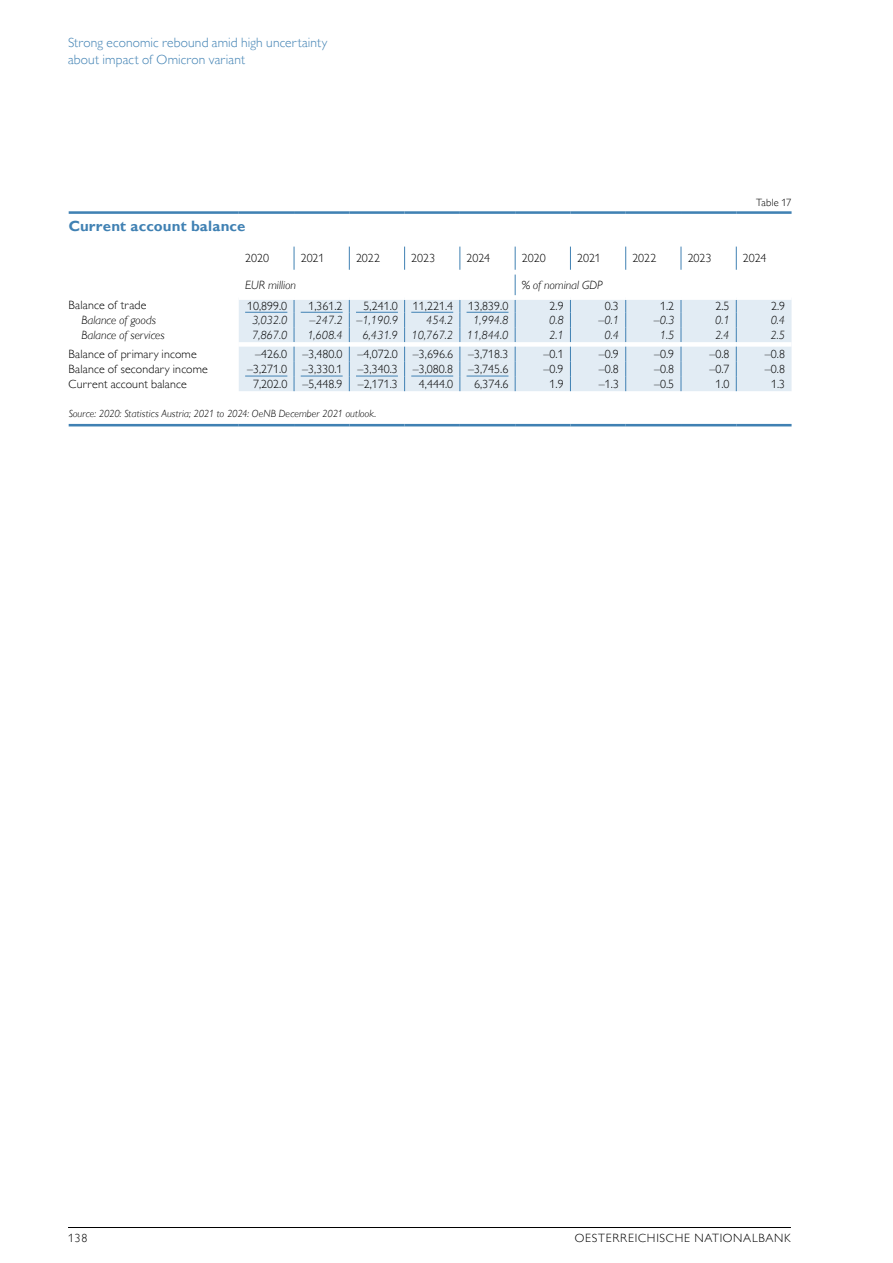
<style>
.page{position:relative;width:893px;height:1263px;background:#fff}
.page>*{position:absolute;margin:0;border:0;box-sizing:border-box;transform-origin:0 0}
.t1{font:700 15px "Gill Sans MT Pro";letter-spacing:.01em;color:#4081b3}
.t2{font:300 13.5px/16.5px "Gill Sans MT Pro";letter-spacing:.01em;color:#4081b3}
.t3{font:300 12px "Gill Sans MT Pro";letter-spacing:.01em;color:#000}
.t4{font:italic 300 12px "Gill Sans MT Pro";color:#000}
.t5{font:300 12px "Gill Sans MT Pro";letter-spacing:.06em;color:#000}
.t6{font:italic 300 10.5px "Gill Sans MT Pro";letter-spacing:.01em;color:#000}
.t7{font:300 10.5px "Gill Sans MT Pro";letter-spacing:.02em;color:#000}
</style>
<div class="page">
<hr style="left:68px;top:1227px;width:723px;height:1px;background:#000">
<div style="left:239px;top:300px;width:553px;height:91px;background:#e2ecf4"></div>
<hr style="left:69px;top:211px;width:170px;height:3px;background:#4081b3">
<hr style="left:239px;top:211px;width:55px;height:3px;background:#4081b3">
<hr style="left:294px;top:211px;width:55px;height:3px;background:#4081b3">
<hr style="left:349px;top:211px;width:56px;height:3px;background:#4081b3">
<hr style="left:405px;top:211px;width:55px;height:3px;background:#4081b3">
<hr style="left:460px;top:211px;width:55px;height:3px;background:#4081b3">
<hr style="left:515px;top:211px;width:55px;height:3px;background:#4081b3">
<hr style="left:570px;top:211px;width:56px;height:3px;background:#4081b3">
<hr style="left:626px;top:211px;width:55px;height:3px;background:#4081b3">
<hr style="left:681px;top:211px;width:55px;height:3px;background:#4081b3">
<hr style="left:736px;top:211px;width:56px;height:3px;background:#4081b3">
<svg style="left:294px;top:247px;width:1px;height:23px"></svg>
<svg style="left:349px;top:247px;width:1px;height:23px"></svg>
<svg style="left:404px;top:247px;width:1px;height:23px"></svg>
<svg style="left:460px;top:247px;width:1px;height:23px"></svg>
<svg style="left:570px;top:247px;width:1px;height:23px"></svg>
<svg style="left:625px;top:247px;width:1px;height:23px"></svg>
<svg style="left:681px;top:247px;width:1px;height:23px"></svg>
<svg style="left:736px;top:247px;width:1px;height:23px"></svg>
<div style="left:239px;top:342px;width:55px;height:5px;background:#fff"></div>
<div style="left:294px;top:342px;width:55px;height:5px;background:#fff"></div>
<div style="left:349px;top:342px;width:56px;height:5px;background:#fff"></div>
<div style="left:405px;top:342px;width:55px;height:5px;background:#fff"></div>
<div style="left:460px;top:342px;width:55px;height:5px;background:#fff"></div>
<div style="left:515px;top:342px;width:55px;height:5px;background:#fff"></div>
<div style="left:570px;top:342px;width:56px;height:5px;background:#fff"></div>
<div style="left:626px;top:342px;width:55px;height:5px;background:#fff"></div>
<div style="left:681px;top:342px;width:55px;height:5px;background:#fff"></div>
<div style="left:736px;top:342px;width:56px;height:5px;background:#fff"></div>
<svg style="left:294px;top:300px;width:1px;height:91px"></svg>
<svg style="left:349px;top:300px;width:1px;height:91px"></svg>
<svg style="left:404px;top:300px;width:1px;height:91px"></svg>
<svg style="left:460px;top:300px;width:1px;height:91px"></svg>
<svg style="left:515px;top:247px;width:1px;height:144px"></svg>
<svg style="left:570px;top:300px;width:1px;height:91px"></svg>
<svg style="left:625px;top:300px;width:1px;height:91px"></svg>
<svg style="left:681px;top:300px;width:1px;height:91px"></svg>
<svg style="left:736px;top:300px;width:1px;height:91px"></svg>
<hr style="left:69px;top:424px;width:170px;height:2px;background:#4081b3">
<hr style="left:239px;top:424px;width:55px;height:2px;background:#4081b3">
<hr style="left:294px;top:424px;width:55px;height:2px;background:#4081b3">
<hr style="left:349px;top:424px;width:56px;height:2px;background:#4081b3">
<hr style="left:405px;top:424px;width:55px;height:2px;background:#4081b3">
<hr style="left:460px;top:424px;width:55px;height:2px;background:#4081b3">
<hr style="left:515px;top:424px;width:55px;height:2px;background:#4081b3">
<hr style="left:570px;top:424px;width:56px;height:2px;background:#4081b3">
<hr style="left:626px;top:424px;width:55px;height:2px;background:#4081b3">
<hr style="left:681px;top:424px;width:55px;height:2px;background:#4081b3">
<hr style="left:736px;top:424px;width:56px;height:2px;background:#4081b3">
<hr style="left:245px;top:312px;width:42px;height:1px;background:#4081b3">
<hr style="left:301px;top:312px;width:42px;height:1px;background:#4081b3">
<hr style="left:356px;top:312px;width:42px;height:1px;background:#4081b3">
<hr style="left:411px;top:312px;width:42px;height:1px;background:#4081b3">
<hr style="left:467px;top:312px;width:41px;height:1px;background:#4081b3">
<hr style="left:245px;top:376px;width:42px;height:1px;background:#4081b3">
<hr style="left:301px;top:376px;width:42px;height:1px;background:#4081b3">
<hr style="left:356px;top:376px;width:42px;height:1px;background:#4081b3">
<hr style="left:411px;top:376px;width:42px;height:1px;background:#4081b3">
<hr style="left:467px;top:376px;width:41px;height:1px;background:#4081b3">
<p class="t2" style="left:68px;top:34px;width:261px">Strong economic rebound amid high uncertainty about impact of Omicron variant</p>
<p class="t1" style="left:69px;top:217px;width:178px">Current account balance</p>
<p class="t7" style="left:756px;top:196px;width:37px">Table 17</p>
<p class="t3" style="left:245px;top:251px;width:25px">2020</p>
<p class="t3" style="left:301px;top:251px;width:25px">2021</p>
<p class="t3" style="left:356px;top:251px;width:26px">2022</p>
<p class="t3" style="left:411px;top:251px;width:26px">2023</p>
<p class="t3" style="left:467px;top:251px;width:25px">2024</p>
<p class="t3" style="left:522px;top:251px;width:25px">2020</p>
<p class="t3" style="left:577px;top:251px;width:25px">2021</p>
<p class="t3" style="left:632px;top:251px;width:26px">2022</p>
<p class="t3" style="left:688px;top:251px;width:26px">2023</p>
<p class="t3" style="left:743px;top:251px;width:25px">2024</p>
<p class="t4" style="left:245px;top:278px;width:52px">EUR million</p>
<p class="t4" style="left:522px;top:278px;width:82px">% of nominal GDP</p>
<p class="t3" style="left:69px;top:298px;width:79px">Balance of trade</p>
<p class="t3" style="left:247px;top:299px;width:42px">10,899.0</p>
<p class="t3" style="left:308px;top:299px;width:36px">1,361.2</p>
<p class="t3" style="left:364px;top:299px;width:36px">5,241.0</p>
<p class="t3" style="left:413px;top:299px;width:42px">11,221.4</p>
<p class="t3" style="left:468px;top:299px;width:42px">13,839.0</p>
<p class="t3" style="left:550px;top:299px;width:16px">2.9</p>
<p class="t3" style="left:605px;top:299px;width:16px">0.3</p>
<p class="t3" style="left:660px;top:299px;width:16px">1.2</p>
<p class="t3" style="left:715px;top:299px;width:16px">2.5</p>
<p class="t3" style="left:771px;top:299px;width:16px">2.9</p>
<p class="t4" style="left:81px;top:313px;width:76px">Balance of goods</p>
<p class="t4" style="left:252px;top:313px;width:37px">3,032.0</p>
<p class="t4" style="left:310px;top:313px;width:90px">–247.2 –1,190.9</p>
<p class="t4" style="left:426px;top:313px;width:29px">454.2</p>
<p class="t4" style="left:473px;top:313px;width:37px">1,994.8</p>
<p class="t4" style="left:549px;top:313px;width:16px">0.8</p>
<p class="t4" style="left:598px;top:313px;width:22px">–0.1</p>
<p class="t4" style="left:654px;top:313px;width:22px">–0.3</p>
<p class="t4" style="left:715px;top:313px;width:16px">0.1</p>
<p class="t4" style="left:771px;top:313px;width:16px">0.4</p>
<p class="t4" style="left:81px;top:328px;width:85px">Balance of services</p>
<p class="t4" style="left:252px;top:328px;width:37px">7,867.0</p>
<p class="t4" style="left:307px;top:328px;width:37px">1,608.4</p>
<p class="t4" style="left:363px;top:328px;width:147px">6,431.9 10,767.2 11,844.0</p>
<p class="t4" style="left:549px;top:328px;width:16px">2.1</p>
<p class="t4" style="left:604px;top:328px;width:16px">0.4</p>
<p class="t4" style="left:660px;top:328px;width:16px">1.5</p>
<p class="t4" style="left:715px;top:328px;width:16px">2.4</p>
<p class="t4" style="left:771px;top:328px;width:16px">2.5</p>
<p class="t3" style="left:69px;top:347px;width:130px">Balance of primary income</p>
<p class="t3" style="left:255px;top:347px;width:34px">–426.0</p>
<p class="t3" style="left:302px;top:347px;width:42px">–3,480.0</p>
<p class="t3" style="left:358px;top:347px;width:42px">–4,072.0</p>
<p class="t3" style="left:413px;top:347px;width:42px">–3,696.6</p>
<p class="t3" style="left:468px;top:347px;width:42px">–3,718.3</p>
<p class="t3" style="left:544px;top:347px;width:22px">–0.1</p>
<p class="t3" style="left:599px;top:347px;width:22px">–0.9</p>
<p class="t3" style="left:654px;top:347px;width:22px">–0.9</p>
<p class="t3" style="left:709px;top:347px;width:22px">–0.8</p>
<p class="t3" style="left:765px;top:347px;width:22px">–0.8</p>
<p class="t3" style="left:69px;top:362px;width:141px">Balance of secondary income</p>
<p class="t3" style="left:247px;top:362px;width:42px">–3,271.0</p>
<p class="t3" style="left:302px;top:362px;width:42px">–3,330.1</p>
<p class="t3" style="left:358px;top:362px;width:42px">–3,340.3</p>
<p class="t3" style="left:413px;top:362px;width:42px">–3,080.8</p>
<p class="t3" style="left:468px;top:362px;width:42px">–3,745.6</p>
<p class="t3" style="left:543px;top:362px;width:22px">–0.9</p>
<p class="t3" style="left:599px;top:362px;width:22px">–0.8</p>
<p class="t3" style="left:654px;top:362px;width:22px">–0.8</p>
<p class="t3" style="left:709px;top:362px;width:22px">–0.7</p>
<p class="t3" style="left:765px;top:362px;width:22px">–0.8</p>
<p class="t3" style="left:69px;top:377px;width:120px">Current account balance</p>
<p class="t3" style="left:253px;top:377px;width:36px">7,202.0</p>
<p class="t3" style="left:302px;top:377px;width:42px">–5,448.9</p>
<p class="t3" style="left:358px;top:377px;width:42px">–2,171.3</p>
<p class="t3" style="left:419px;top:377px;width:36px">4,444.0</p>
<p class="t3" style="left:474px;top:377px;width:36px">6,374.6</p>
<p class="t3" style="left:550px;top:377px;width:16px">1.9</p>
<p class="t3" style="left:599px;top:377px;width:22px">–1.3</p>
<p class="t3" style="left:654px;top:377px;width:22px">–0.5</p>
<p class="t3" style="left:715px;top:377px;width:16px">1.0</p>
<p class="t3" style="left:771px;top:377px;width:16px">1.3</p>
<p class="t6" style="left:69px;top:407px;width:309px">Source: 2020: Statistics Austria; 2021 to 2024: OeNB December 2021 outlook.</p>
<p class="t3" style="left:68px;top:1231px;width:21px">138</p>
<p class="t5" style="left:575px;top:1231px;width:218px">OESTERREICHISCHE NATIONALBANK</p>
</div>
